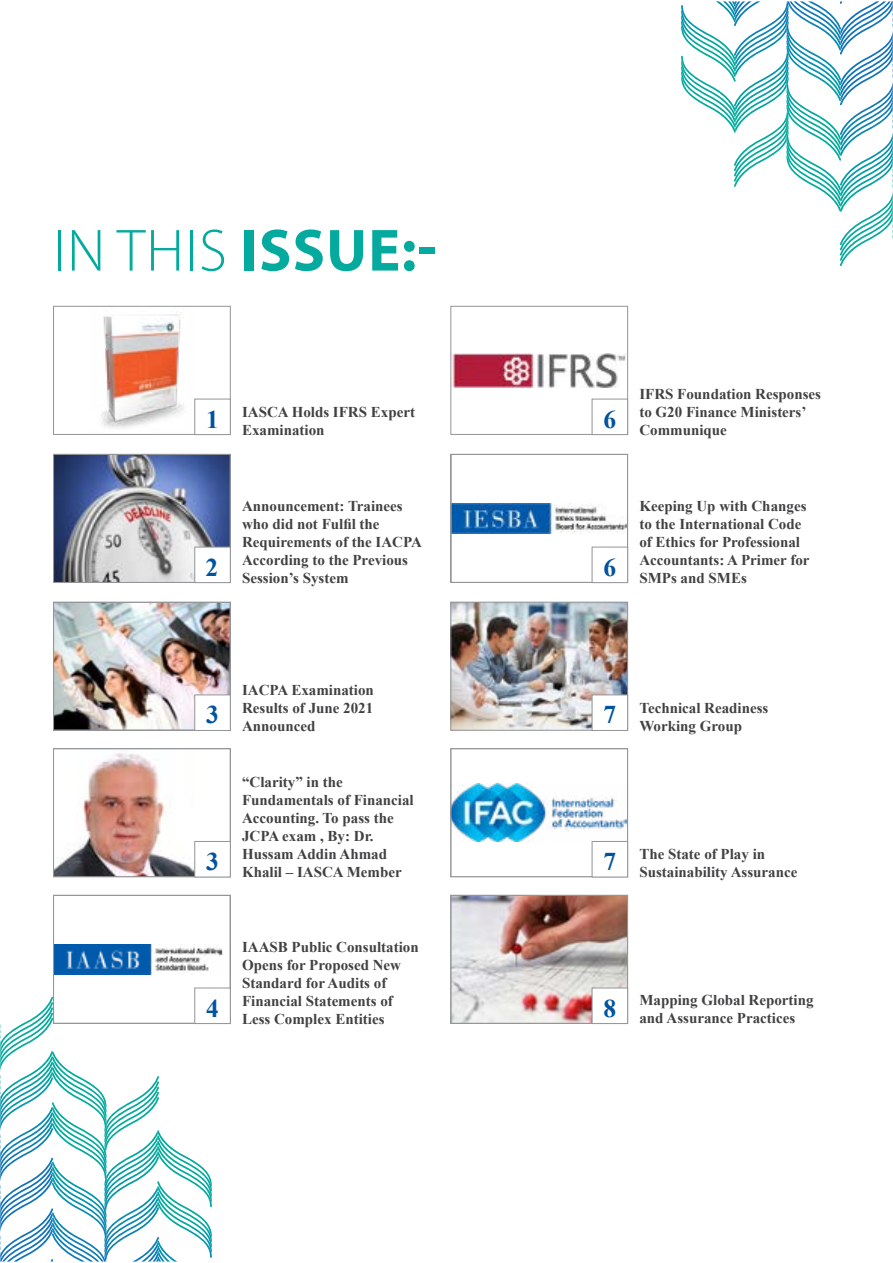
<style>
.page{position:relative;width:893px;height:1263px;background:#fff}
.page>*{position:absolute;margin:0;border:0;box-sizing:border-box;transform-origin:0 0}
.t1{font:700 60px "Myriad Pro";letter-spacing:.02em;color:#04aa9d}
.t2{font:700 25.5px "Times New Roman";color:#00539f}
.t3{font:700 15px/18px "Times New Roman";color:#414042}
.s1{font-weight:300}
</style>
<div class="page">
<img style="left:452px;top:353px;width:174px;height:34px">
<div style="left:450px;top:306px;width:178px;height:129px;border:1px solid #939598"></div>
<img style="left:56px;top:456px;width:172px;height:124px">
<div style="left:53px;top:454px;width:178px;height:129px;border:1px solid #939598"></div>
<img style="left:101px;top:314px;width:83px;height:114px">
<div style="left:53px;top:306px;width:178px;height:129px;border:1px solid #939598"></div>
<img style="left:56px;top:604px;width:172px;height:124px">
<div style="left:53px;top:602px;width:178px;height:129px;border:1px solid #939598"></div>
<img style="left:56px;top:944px;width:167px;height:30px">
<div style="left:53px;top:895px;width:178px;height:129px;border:1px solid #939598"></div>
<img style="left:56px;top:753px;width:139px;height:122px">
<div style="left:53px;top:748px;width:178px;height:129px;border:1px solid #939598"></div>
<img style="left:453px;top:784px;width:173px;height:58px">
<div style="left:450px;top:748px;width:178px;height:129px;border:1px solid #939598"></div>
<img style="left:453px;top:897px;width:173px;height:124px">
<div style="left:450px;top:895px;width:178px;height:129px;border:1px solid #939598"></div>
<img style="left:453px;top:503px;width:173px;height:30px">
<div style="left:450px;top:454px;width:178px;height:129px;border:1px solid #939598"></div>
<img style="left:452px;top:604px;width:174px;height:125px">
<div style="left:450px;top:602px;width:178px;height:129px;border:1px solid #939598"></div>
<div style="left:592px;top:547px;width:36px;height:36px;background:#fff;border:1px solid #939598"></div>
<div style="left:592px;top:695px;width:36px;height:36px;background:#fff;border:1px solid #939598"></div>
<div style="left:592px;top:841px;width:36px;height:36px;background:#fff;border:1px solid #939598"></div>
<div style="left:592px;top:988px;width:36px;height:36px;background:#fff;border:1px solid #939598"></div>
<div style="left:195px;top:547px;width:35px;height:36px;background:#fff;border:1px solid #939598"></div>
<div style="left:592px;top:399px;width:36px;height:36px;background:#fff;border:1px solid #939598"></div>
<div style="left:195px;top:399px;width:35px;height:36px;background:#fff;border:1px solid #939598"></div>
<div style="left:195px;top:695px;width:35px;height:36px;background:#fff"></div>
<div style="left:195px;top:988px;width:35px;height:36px;background:#fff;border:1px solid #939598"></div>
<div style="left:195px;top:841px;width:35px;height:36px;background:#fff;border:1px solid #939598"></div>
<svg style="left:681px;top:1px;width:212px;height:265px"></svg>
<svg style="left:0;top:997px;width:212px;height:264px"></svg>
<h1 class="t1" style="left:53px;top:211px;width:385px"><span class="s1">IN THIS</span> ISSUE:-</h1>
<h2 class="t2" style="left:206px;top:401px;width:14px">1</h2>
<p class="t3" style="left:242px;top:403px;width:174px">IASCA Holds IFRS Expert<br>Examination</p>
<h2 class="t2" style="left:206px;top:549px;width:14px">2</h2>
<p class="t3" style="left:242px;top:496px;width:181px">Announcement: Trainees who did not Fulfil the<br>Requirements of the IACPA<br>According to the Previous<br>Session s’ System</p>
<h2 class="t2" style="left:206px;top:697px;width:14px">3</h2>
<h2 class="t2" style="left:206px;top:844px;width:14px">3</h2>
<p class="t3" style="left:242px;top:680px;width:133px;text-align:justify">IACPA Examination Results of June 2021<br>Announced</p>
<p class="t3" style="left:242px;top:773px;width:173px">“Clarity” in the<br>Fundamentals of Financial<br>Accounting. To pass the<br>JCPA exam , By: Dr.<br>Hussam Addin Ahmad<br>Khalil – IASCA Member</p>
<h2 class="t2" style="left:206px;top:990px;width:14px">4</h2>
<p class="t3" style="left:242px;top:937px;width:178px">IAASB Public Consultation<br>Opens for Proposed New<br>Standard for Audits of<br>Financial Statements of<br>Less Complex Entities</p>
<h2 class="t2" style="left:603px;top:401px;width:14px">6</h2>
<p class="t3" style="left:639px;top:385px;width:183px">IFRS Foundation Responses to G20 Finance Ministers‘<br>Communique</p>
<h2 class="t2" style="left:603px;top:549px;width:14px">6</h2>
<p class="t3" style="left:639px;top:497px;width:172px">Keeping Up with Changes to the International Code of Ethics for Professional<br>Accountants A: Primer for<br>SMPs and SMEs</p>
<h2 class="t2" style="left:603px;top:697px;width:14px">7</h2>
<p class="t3" style="left:639px;top:698px;width:131px">Technical Readiness<br>Working Group</p>
<h2 class="t2" style="left:603px;top:844px;width:14px">7</h2>
<p class="t3" style="left:639px;top:844px;width:159px">The State of Play in<br>Sustainability Assurance</p>
<h2 class="t2" style="left:603px;top:990px;width:14px">8</h2>
<p class="t3" style="left:639px;top:991px;width:176px">Mapping Global Reporting and Assurance Practices</p>
</div>
